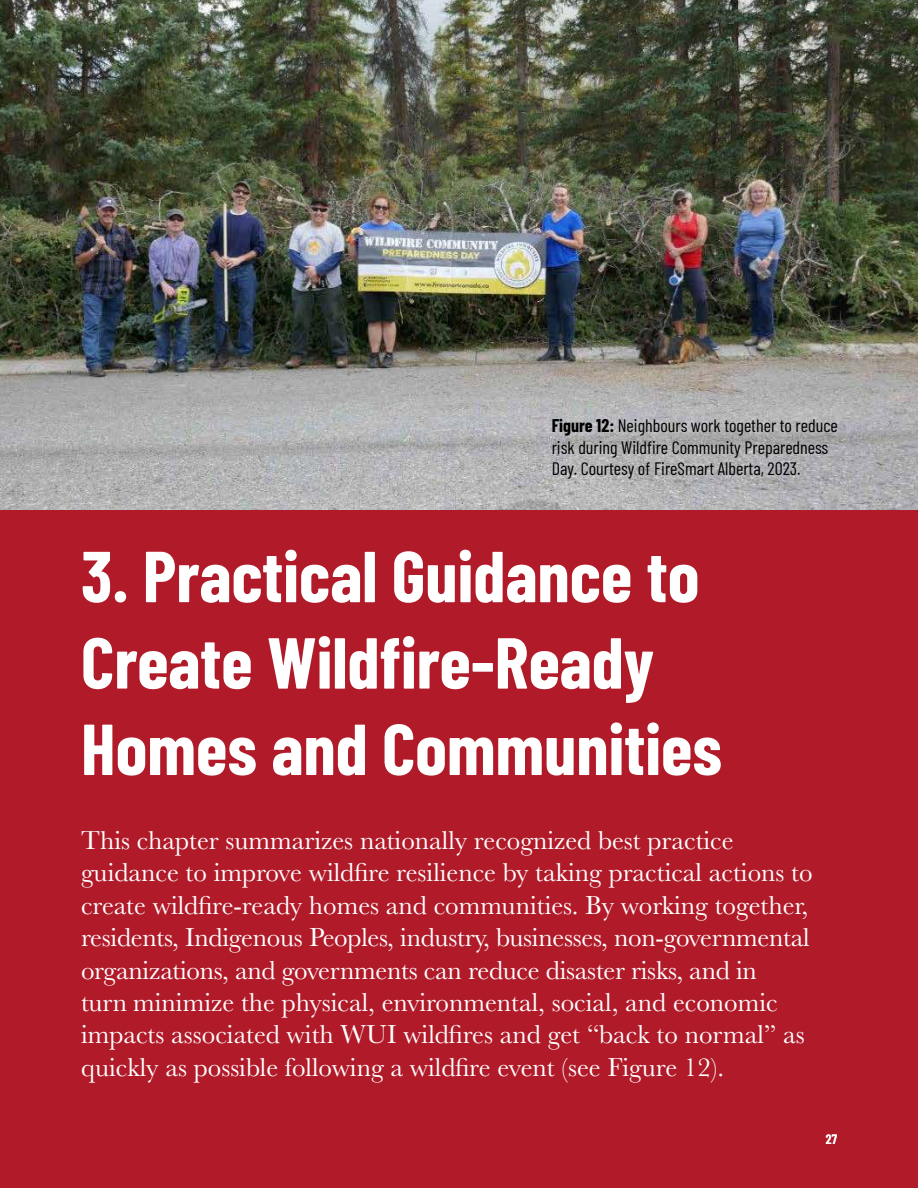
<style>
.page{position:relative;width:918px;height:1188px;background:#b11a29}
.page>*{position:absolute;margin:0;border:0;box-sizing:border-box;transform-origin:0 0}
.title-2-chapter-white_1{font:700 72px/86.4px "Barlow Condensed";color:#fff}
.text-lede_paragraph{font:27px/32.4px "Baskerville";color:#fff}
.title-figures_and_tables{font:18px/21.6px "Barlow Condensed";color:#000}
.t1{font:600 13.5px "Barlow Condensed";color:#fff}
.s1{font-weight:700}
</style>
<div class="page">
<img style="left:0;top:0;width:918px;height:509px">
<p class="title-figures_and_tables" style="left:552px;top:413px;width:288px"><span class="s1">Figure 12:</span> Neighbours work together to reduce risk during Wildfire Community Preparedness<br>Day. Courtesy of FireSmart Alberta, 2023.</p>
<p class="title-2-chapter-white_1" style="left:81px;top:529px;width:643px">3. Practical Guidance to<br>Create Wildfire-Ready<br>Homes and Communities</p>
<p class="text-lede_paragraph" style="left:81px;top:824px;width:733px">This chapter summarizes nationally recognized best practice guidance to improve wildfire resilience by taking practical actions to create wildfire-ready homes and communities. By working together, residents, Indigenous Peoples, industry, businesses, non-governmental organizations, and governments can reduce disaster risks, and in<br>turn minimize the physical, environmental, social, and economic impacts associated with WUI wildfires and get “back to normal” as quickly as possible following a wildfire event (see Figure 12).</p>
<p class="t1" style="left:826px;top:1129px;width:13px">27</p>
</div>
